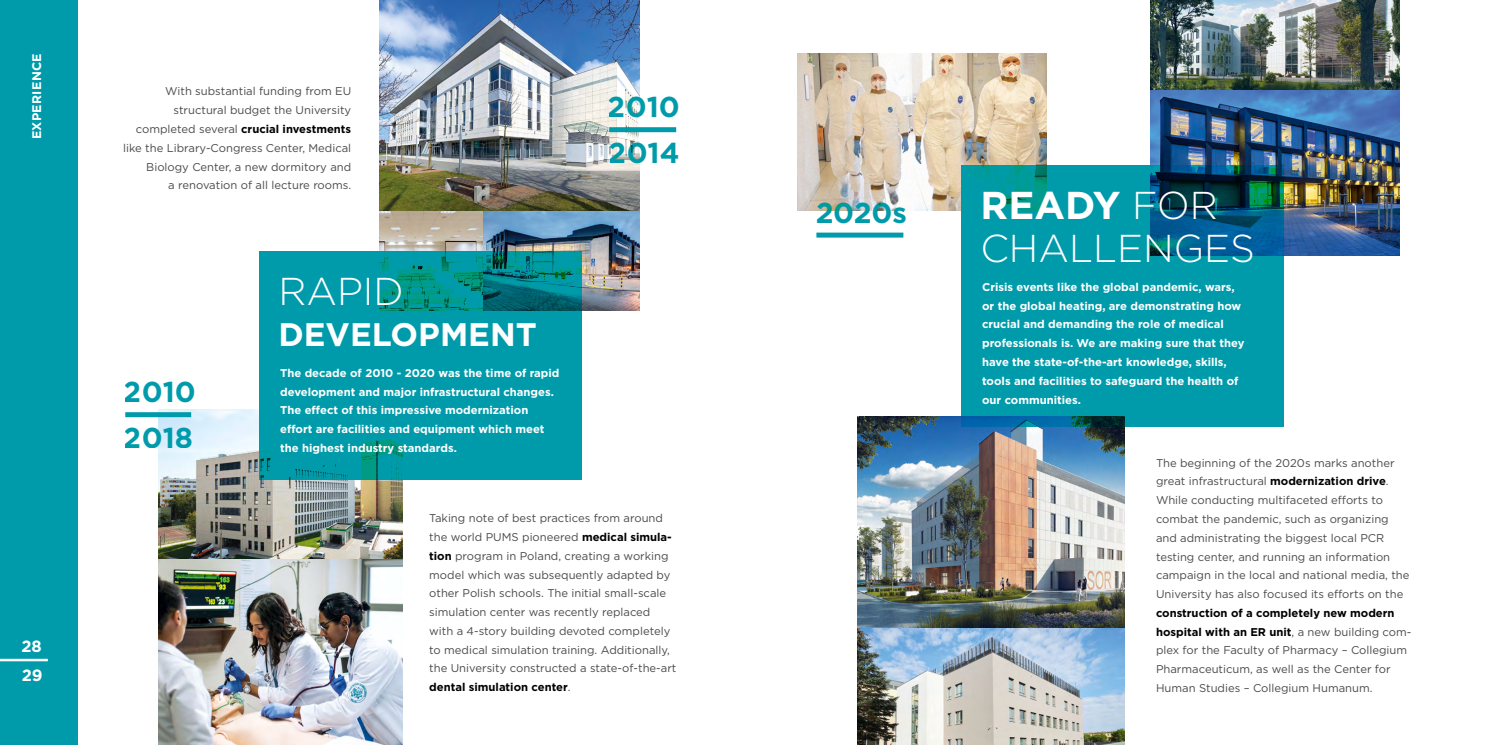
<style>
.page{position:relative;width:1489px;height:745px;background:#fff}
.page>*{position:absolute;margin:0;border:0;box-sizing:border-box;transform-origin:0 0}
.t1{font:300 38.75px/42.5px "Gotham";color:#fff}
.t2{font:700 32.5px "Gotham";color:#fff}
.t3{font:700 28.75px "Gotham";color:#009bab}
.t4{font:700 16.25px "Gotham";color:#fff}
.t5{font:700 12.5px "Gotham";letter-spacing:.025em;color:#fff}
.t6{font:11.25px/18.8px "Gotham";color:#4b4a4a}
.t7{font:700 11.25px/18.8px "Gotham";color:#fff}
.s1{font-weight:700;color:#000}
.s2{font-weight:700}
</style>
<div class="page">
<img style="left:857px;top:627px;width:267px;height:117px">
<img style="left:857px;top:416px;width:267px;height:211px">
<img style="left:797px;top:53px;width:249px;height:157px">
<img style="left:1150px;top:0;width:249px;height:255px">
<div style="left:0;top:0;width:78px;height:744px;background:#009bab"></div>
<img style="left:158px;top:409px;width:244px;height:150px">
<img style="left:379px;top:211px;width:104px;height:40px">
<img style="left:483px;top:211px;width:156px;height:99px">
<img style="left:379px;top:0;width:260px;height:211px">
<img style="left:158px;top:559px;width:244px;height:185px">
<div style="left:609px;top:127px;width:67px;height:5px;background:#009bab"></div>
<div style="left:125px;top:412px;width:66px;height:5px;background:#009bab"></div>
<div style="left:259px;top:251px;width:322px;height:228px;background:#009bab"></div>
<div style="left:816px;top:232px;width:87px;height:5px;background:#009bab"></div>
<svg style="left:960px;top:165px;width:323px;height:261px;background:#008ea0"></svg>
<hr style="left:0;top:658px;width:48px;height:3px;background:#fff">
<p class="t5" style="left:29px;top:139px;width:88px;rotate:-90deg">EXPERIENCE</p>
<h3 class="t4" style="left:22px;top:634px;width:22px">28</h3>
<h3 class="t4" style="left:22px;top:663px;width:22px">29</h3>
<p class="t6" style="left:123px;top:82px;width:229px;text-align:right">With substantial funding from EU structural budget the University completed several <span class="s1">crucial investments </span>like the Library-Congress Center, Medical Biology Center, a new dormitory and<br>a renovation of all lecture rooms.</p>
<h3 class="t3" style="left:608px;top:88px;width:73px">2010</h3>
<h3 class="t3" style="left:608px;top:134px;width:72px">2014</h3>
<h3 class="t3" style="left:124px;top:373px;width:73px">2010</h3>
<h3 class="t3" style="left:124px;top:418px;width:70px">2018</h3>
<h1 class="t1" style="left:278px;top:269px;width:127px">RAPID</h1>
<h2 class="t2" style="left:278px;top:313px;width:260px">DEVELOPMENT</h2>
<p class="t7" style="left:280px;top:363px;width:281px">The decade of 2010 - 2020 was the time of rapid development and major infrastructural changes.<br>The effect of this impressive modernization effort are facilities and equipment which meet the highest industry standards.</p>
<p class="t6" style="left:429px;top:508px;width:249px">Taking note of best practices from around the world PUMS pioneered <span class="s1">medical simula&shy;tion</span> program in Poland, creating a working model which was subsequently adapted by other Polish schools. The initial small-scale simulation center was recently replaced with a 4-story building devoted completely to medical simulation training. Additionally, the University constructed a state-of-the-art <span class="s1">dental simulation center</span>.</p>
<h3 class="t3" style="left:815px;top:193px;width:93px">2020s</h3>
<h1 class="t1" style="left:980px;top:183px;width:276px"><span class="s2">READY</span> FOR<br>CHALLENGES</h1>
<p class="t7" style="left:982px;top:277px;width:264px">Crisis events like the global pandemic, wars, or the global heating, are demonstrating how crucial and demanding the role of medical professionals is. We are making sure that they have the state-of-the-art knowledge, skills, tools and facilities to safeguard the health of our communities.</p>
<p class="t6" style="left:1155px;top:453px;width:255px">The beginning of the 2020s marks another great infrastructural <span class="s1">modernization drive</span>.<br>While conducting multifaceted efforts to combat the pandemic, such as organizing and administrating the biggest local PCR testing center, and running an information campaign in the local and national media, the University has also focused its efforts on the</p>
<p class="t6" style="left:1155px;top:603px;width:257px"><span class="s1">construction of a completely new modern hospital with an ER unit</span>, a new building com&shy;plex for the Faculty of Pharmacy – Collegium Pharmaceuticum, as well as the Center for Human Studies – Collegium Humanum.</p>
</div>
